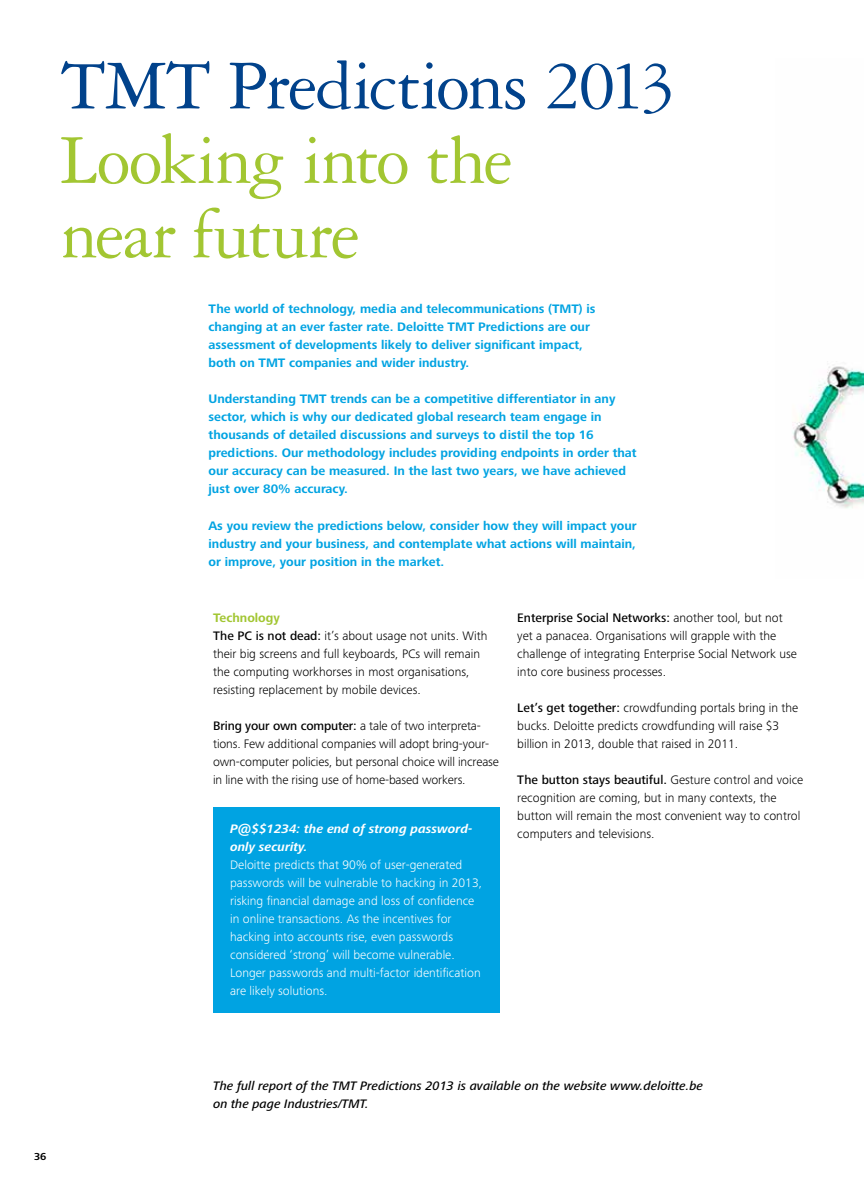
<style>
.page{position:relative;width:864px;height:1191px;background:#fff}
.page>*{position:absolute;margin:0;border:0;box-sizing:border-box;transform-origin:0 0}
.t1{font:74.4px/74.4px "Garamond 3 LT Std";letter-spacing:-.025em;color:#a2c632}
.t2{font:74.4px "Garamond 3 LT Std";letter-spacing:-.025em;color:#01428b}
.t3{font:300 12.75px/18px "Frutiger Next Pro";color:#000}
.t4{font:700 12.75px/18px "Frutiger Next Pro";color:#00a3e2}
.t5{font:300 12.75px/18px "Frutiger Next Pro";color:#fff}
.t6{font:italic 500 12.75px/18px "Frutiger Next Pro";color:#000}
.t7{font:italic 700 12.75px/18px "Frutiger Next Pro";color:#fff}
.t8{font:700 10.5px "Frutiger Next Pro";color:#000}
.s1{font-weight:700;color:#a2c632}
.s2{font-weight:500}
</style>
<div class="page">
<div style="left:213px;top:807px;width:286px;height:205px;background:#00a3e2"></div>
<img style="left:793px;top:366px;width:70px;height:142px">
<h1 class="t2" style="left:60px;top:46px;width:617px">TMT Predictions 2013</h1>
<h1 class="t1" style="left:60px;top:123px;width:453px">Looking into the near future</h1>
<p class="t4" style="left:208px;top:300px;width:388px">The world of technology, media and telecommunications (TMT) is changing at an ever faster rate. Deloitte TMT Predictions are our assessment of developments likely to deliver significant impact, both on TMT companies and wider industry.</p>
<p class="t4" style="left:208px;top:390px;width:429px">Understanding TMT trends can be a competitive differentiator in any sector, which is why our dedicated global research team engage in thousands of detailed discussions and surveys to distil the top 16 predictions. Our methodology includes providing endpoints in order that our accuracy can be measured. In the last two years, we have achieved just over 80% accuracy.</p>
<p class="t4" style="left:208px;top:516px;width:429px;text-align:justify">As you review the predictions below, consider how they will impact your industry and your business, and contemplate what actions will maintain, or improve, your position in the market.</p>
<p class="t3" style="left:213px;top:608px;width:276px"><span class="s1">Technology<br></span><span class="s2">The PC is not dead:</span> it’s about usage not units. With their big screens and full keyboards, PCs will remain the computing workhorses in most organisations, resisting replacement by mobile devices.</p>
<p class="t3" style="left:213px;top:716px;width:287px"><span class="s2">Bring your own computer:</span> a tale of two interpreta&shy;tions. Few additional companies will adopt bring-your&shy;own-computer policies, but personal choice will increase in line with the rising use of home-based workers.</p>
<p class="t7" style="left:230px;top:820px;width:244px">P@$$1234: the end of strong password&shy;only security.</p>
<p class="t5" style="left:230px;top:856px;width:253px">Deloitte predicts that 90% of user-generated passwords will be vulnerable to hacking in 2013, risking financial damage and loss of confidence in online transactions. As the incentives for hacking into accounts rise, even passwords considered ‘strong’ will become vulnerable.<br>Longer passwords and multi-factor identification are likely solutions.</p>
<p class="t3" style="left:517px;top:608px;width:281px"><span class="s2">Enterprise Social Networks:</span> another tool, but not yet a panacea. Organisations will grapple with the challenge of integrating Enterprise Social Network use into core business processes.</p>
<p class="t3" style="left:517px;top:698px;width:282px"><span class="s2">Let’s get together:</span> crowdfunding portals bring in the bucks. Deloitte predicts crowdfunding will raise $3 billion in 2013, double that raised in 2011.</p>
<p class="t3" style="left:517px;top:770px;width:287px"><span class="s2">The button stays beautiful.</span> Gesture control and voice recognition are coming, but in many contexts, the button will remain the most convenient way to control computers and televisions.</p>
<p class="t8" style="left:34px;top:1150px;width:14px">36</p>
<p class="t6" style="left:213px;top:1076px;width:491px">The full report of the TMT Predictions 2013 is available on the website www.deloitte.be on the page Industries/TMT.</p>
</div>
